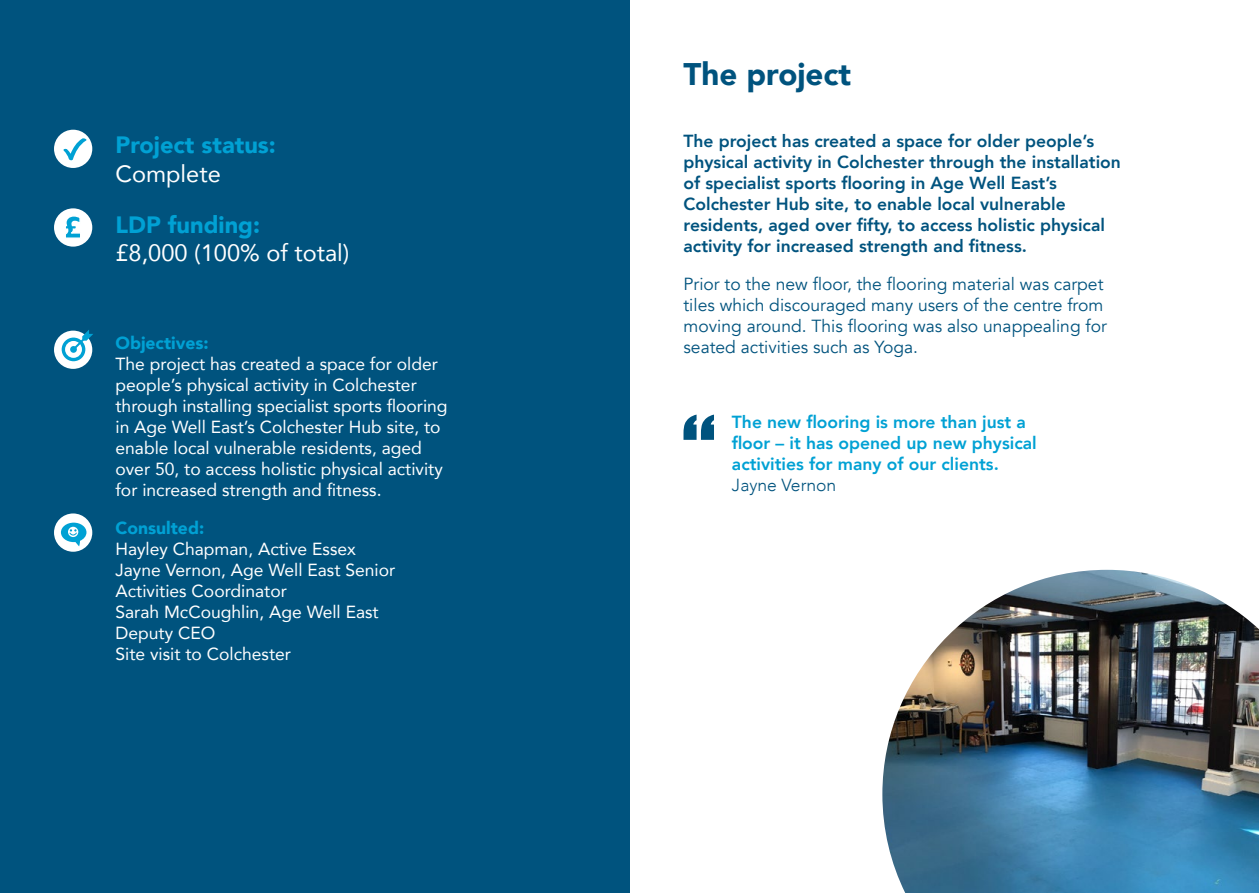
<style>
.page{position:relative;width:1259px;height:893px;background:#fff}
.page>*{position:absolute;margin:0;border:0;box-sizing:border-box;transform-origin:0 0}
.t1{font:900 31.2px "Avenir";color:#00537e}
.t2{font:23.55px/28.3px "Avenir";color:#fff}
.t3{font:900 23.55px/28.3px "Avenir";color:#00a1d4}
.t4{font:17.55px/21px "Avenir";color:#fff}
.t5{font:800 17.55px/21px "Avenir";color:#00537e}
.t6{font:17.55px/21px "Avenir";color:#00537e}
.t7{font:800 17.55px/21px "Avenir";color:#00a1d4}
.s1{font-weight:400;color:#fff}
.s2{font-weight:900;color:#00a1d4}
.s3{font-weight:300;color:#00537e}
</style>
<div class="page">
<div style="left:0;top:0;width:629px;height:893px;background:#00537e"></div>
<div style="left:54px;top:130px;width:38px;height:38px;background:#fff;border-radius:50%"></div>
<div style="left:54px;top:208px;width:38px;height:39px;background:#fff;border-radius:50%"></div>
<div style="left:54px;top:331px;width:38px;height:38px;background:#fff;border-radius:50%"></div>
<div style="left:54px;top:513px;width:38px;height:39px;background:#fff;border-radius:50%"></div>
<svg style="left:683px;top:415px;width:31px;height:25px"></svg>
<svg style="left:63px;top:138px;width:24px;height:23px"></svg>
<svg style="left:66px;top:216px;width:14px;height:22px"></svg>
<svg style="left:62px;top:330px;width:31px;height:31px"></svg>
<div style="left:70px;top:346px;width:7px;height:7px;background:#00a1d4;border-radius:50%"></div>
<svg style="left:61px;top:523px;width:25px;height:23px"></svg>
<img style="left:882px;top:570px;width:377px;height:323px">
<p class="t3" style="left:115px;top:130px;width:162px">Project status:<br><span class="s1">Complete</span></p>
<p class="t2" style="left:115px;top:210px;width:235px"><span class="s2">LDP funding:<br></span>£8,000 (100% of total)</p>
<p class="t4" style="left:115px;top:332px;width:334px"><span class="s2">Objectives:<br></span>The project has created a space for older people’s physical activity in Colchester through installing specialist sports flooring in Age Well East’s Colchester Hub site, to enable local vulnerable residents, aged over 50, to access holistic physical activity for increased strength and fitness.</p>
<p class="t4" style="left:115px;top:517px;width:281px"><span class="s2">Consulted:<br></span>Hayley Chapman, Active Essex<br>Jayne Vernon, Age Well East Senior<br>Activities Coordinator<br>Sarah McCoughlin, Age Well East<br>Deputy CEO<br>Site visit to Colchester</p>
<p class="t1" style="left:683px;top:48px;width:169px">The project</p>
<p class="t5" style="left:683px;top:131px;width:439px">The project has created a space for older people’s physical activity in Colchester through the installation of specialist sports flooring in Age Well East’s Colchester Hub site, to enable local vulnerable residents, aged over fifty, to access holistic physical activity for increased strength and fitness.</p>
<p class="t6" style="left:683px;top:274px;width:425px">Prior to the new floor, the flooring material was carpet tiles which discouraged many users of the centre from moving around. This flooring was also unappealing for seated activities such as Yoga.</p>
<p class="t7" style="left:732px;top:411px;width:306px">The new flooring is more than just a floor – it has opened up new physical activities for many of our clients.<br><span class="s3">Jayne Vernon</span></p>
</div>
